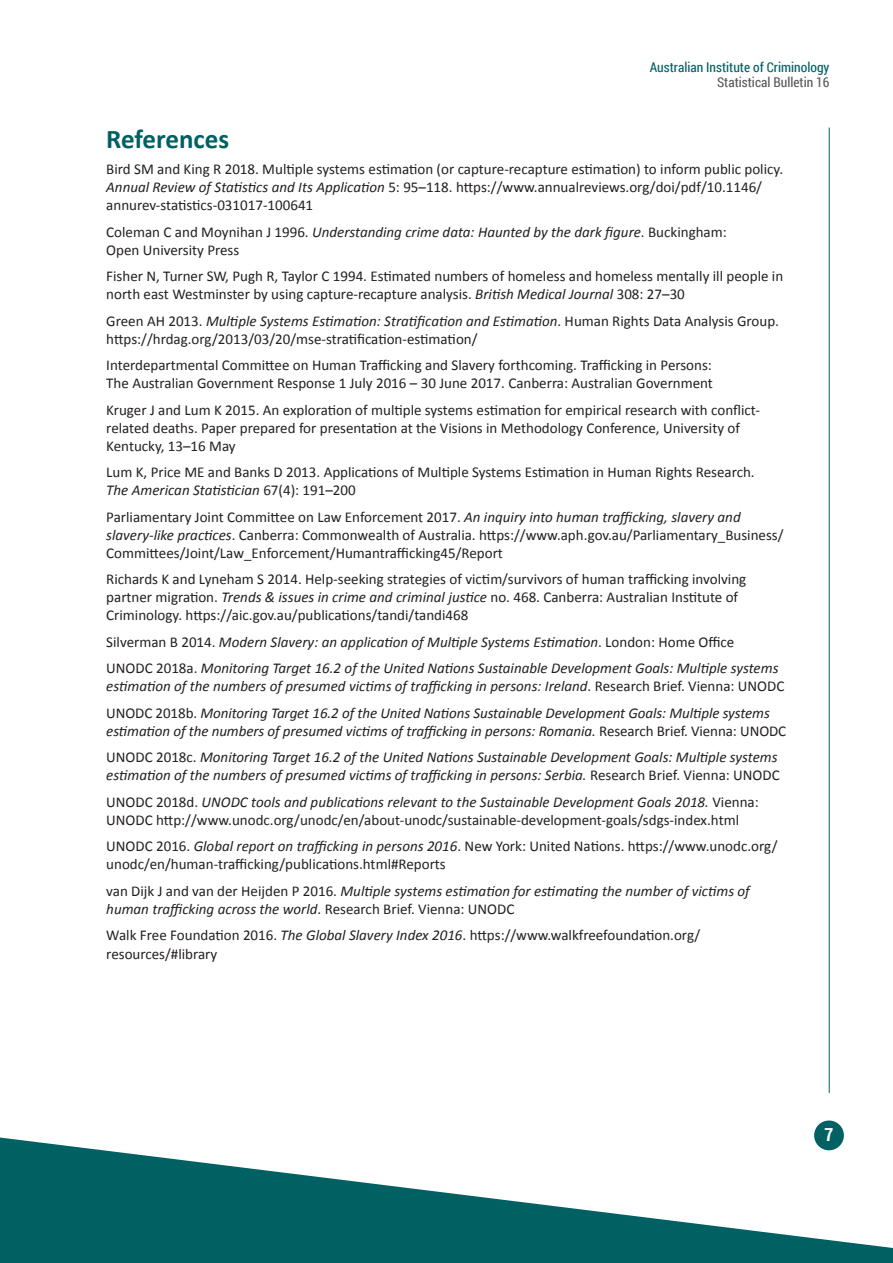
<style>
.page{position:relative;width:893px;height:1263px;background:#fff}
.page>*{position:absolute;margin:0;border:0;box-sizing:border-box;transform-origin:0 0}
.t1{font:700 27px "Calibri";color:#006062}
.t2{font:700 18px "Roboto Condensed";color:#fff}
.references{font:15px/18px "Calibri";color:#231f20}
.references-2{font:italic 15px/18px "Calibri";color:#231f20}
.t3{font:13.5px "Roboto Condensed";color:#006062}
.t4{font:13.5px "Roboto Condensed";color:#57585a}
.s1{font-style:italic}
.s2{font-style:normal}
</style>
<div class="page">
<hr style="left:829px;top:128px;width:1px;height:965px;background:#006062">
<div style="left:814px;top:1120px;width:30px;height:30px;background:#006062;border-radius:50%"></div>
<svg style="left:0;top:1137px;width:893px;height:126px;fill:#006062"></svg>
<p class="t3" style="left:650px;top:58px;width:181px">Australian Institute of Criminology</p>
<p class="t4" style="left:717px;top:73px;width:114px">Statistical Bulletin 16</p>
<h1 class="t1" style="left:106px;top:122px;width:124px">References</h1>
<p class="references" style="left:106px;top:160px;width:678px">Bird SM and King R 2018. Multiple systems estimation (or capture-recapture estimation) to inform public policy.<br><span class="s1">Annual Review of Statistics and Its Application</span> 5: 95–118. https://www.annualreviews.org/doi/pdf/10.1146/ annurev-statistics-031017-100641</p>
<p class="references" style="left:106px;top:223px;width:622px">Coleman C and Moynihan J 1996. <span class="s1">Understanding crime data: Haunted by the dark figure</span>. Buckingham:<br>Open University Press</p>
<p class="references" style="left:106px;top:267px;width:678px">Fisher N, Turner SW, Pugh R, Taylor C 1994. Estimated numbers of homeless and homeless mentally ill people in north east Westminster by using capture-recapture analysis. <span class="s1">British Medical Journal</span> 308: 27–30</p>
<p class="references" style="left:106px;top:312px;width:674px">Green AH 2013. <span class="s1">Multiple Systems Estimation: Stratification and Estimation</span>. Human Rights Data Analysis Group. https://hrdag.org/2013/03/20/mse-stratification-estimation/</p>
<p class="references" style="left:106px;top:356px;width:608px">Interdepartmental Committee on Human Trafficking and Slavery forthcoming. Trafficking in Persons:<br>The Australian Government Response 1 July 2016 – 30 June 2017. Canberra: Australian Government</p>
<p class="references" style="left:106px;top:401px;width:655px">Kruger J and Lum K 2015. An exploration of multiple systems estimation for empirical research with conflict&shy;related deaths. Paper prepared for presentation at the Visions in Methodology Conference, University of<br>Kentucky, 13–16 May</p>
<p class="references" style="left:106px;top:463px;width:650px">Lum K, Price ME and Banks D 2013. Applications of Multiple Systems Estimation in Human Rights Research.<br><span class="s1">The American Statistician</span> 67(4): 191–200</p>
<p class="references" style="left:106px;top:508px;width:679px">Parliamentary Joint Committee on Law Enforcement 2017. <span class="s1">An inquiry into human trafficking, slavery and slavery-like practices</span>. Canberra: Commonwealth of Australia. https://www.aph.gov.au/Parliamentary_Business/<br>Committees/Joint/Law_Enforcement/Humantrafficking45/Report</p>
<p class="references" style="left:106px;top:570px;width:641px">Richards K and Lyneham S 2014. Help-seeking strategies of victim/survivors of human trafficking involving partner migration. <span class="s1">Trends &amp; issues in crime and criminal justice</span> no. 468. Canberra: Australian Institute of<br>Criminology. https://aic.gov.au/publications/tandi/tandi468</p>
<p class="references-2" style="left:106px;top:632px;width:630px"><span class="s2">Silverman B 2014.</span> Modern Slavery: an application of Multiple Systems Estimation<span class="s2">. London: Home Office</span></p>
<p class="references-2" style="left:106px;top:659px;width:680px"><span class="s2">UNODC 2018a.</span> Monitoring Target 16.2 of the United Nations Sustainable Development Goals: Multiple systems estimation of the numbers of presumed victims of trafficking in persons: Ireland<span class="s2">. Research Brief. Vienna: UNODC</span></p>
<p class="references-2" style="left:106px;top:703px;width:681px"><span class="s2">UNODC 2018b.</span> Monitoring Target 16.2 of the United Nations Sustainable Development Goals: Multiple systems estimation of the numbers of presumed victims of trafficking in persons: Romania. <span class="s2">Research Brief. Vienna: UNODC</span></p>
<p class="references-2" style="left:106px;top:748px;width:675px"><span class="s2">UNODC 2018c.</span> Monitoring Target 16.2 of the United Nations Sustainable Development Goals: Multiple systems estimation of the numbers of presumed victims of trafficking in persons: Serbia. <span class="s2">Research Brief. Vienna: UNODC</span></p>
<p class="references" style="left:106px;top:793px;width:654px">UNODC 2018d. <span class="s1">UNODC tools and publications relevant to the Sustainable Development Goals 2018.</span> Vienna:<br>UNODC http://www.unodc.org/unodc/en/about-unodc/sustainable-development-goals/sdgs-index.html</p>
<p class="references" style="left:106px;top:837px;width:673px">UNODC 2016. <span class="s1">Global report on trafficking in persons 2016</span>. New York: United Nations. https://www.unodc.org/ unodc/en/human-trafficking/publications.html#Reports</p>
<p class="references-2" style="left:106px;top:881px;width:645px"><span class="s2">van Dijk J and van der Heijden P 2016.</span> Multiple systems estimation for estimating the number of victims of human trafficking across the world<span class="s2">. Research Brief. Vienna: UNODC</span></p>
<p class="references" style="left:106px;top:926px;width:596px">Walk Free Foundation 2016. <span class="s1">The Global Slavery Index 2016</span>. https://www.walkfreefoundation.org/ resources/#library</p>
<p class="t2" style="left:824px;top:1122px;width:10px">7</p>
</div>
